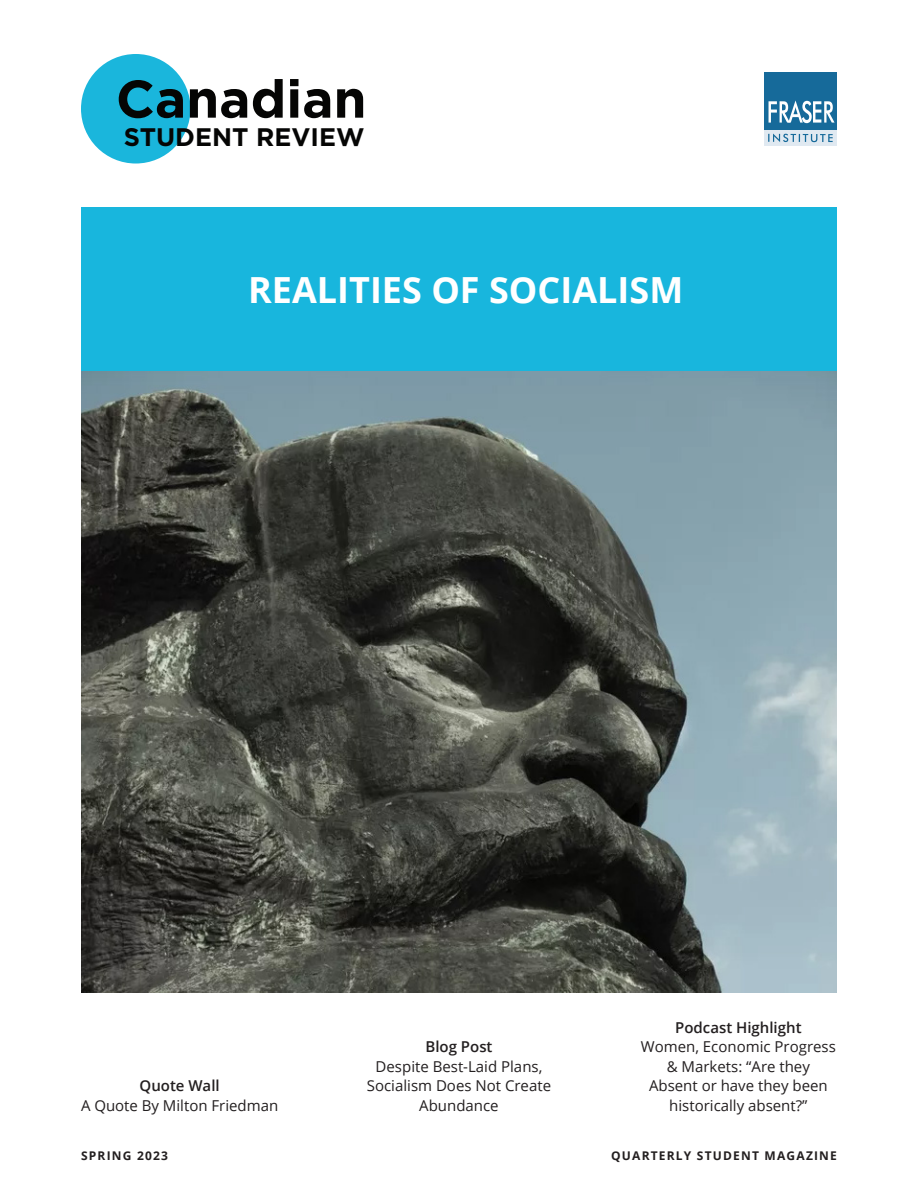
<style>
.page{position:relative;width:918px;height:1188px;background:#fff}
.page>*{position:absolute;margin:0;border:0;box-sizing:border-box;transform-origin:0 0}
.t1{font:700 52.95px "Gotham";color:#050504}
.t2{font:700 36px "Open Sans";color:#fff}
.t3{font:700 25.35px "Gotham";color:#050504}
.t4{font:15px/19.5px "Open Sans";color:#231f20;text-align:center}
.t5{font:700 12px "Open Sans";letter-spacing:.1em;color:#231f20}
.s1{font-weight:600}
</style>
<div class="page">
<div style="left:81px;top:54px;width:110px;height:110px;background:#1ab6dc;border-radius:50%"></div>
<img style="left:81px;top:371px;width:756px;height:622px">
<div style="left:81px;top:207px;width:756px;height:164px;background:#18b6dd"></div>
<div style="left:764px;top:73px;width:73px;height:73px;background:#e0e9f1"></div>
<div style="left:764px;top:73px;width:73px;height:57px;background:#166a9a"></div>
<svg style="left:769px;top:100px;width:66px;height:23px"></svg>
<svg style="left:768px;top:134px;width:65px;height:8px"></svg>
<p class="t1" style="left:116px;top:64px;width:252px">Canadian</p>
<p class="t3" style="left:124px;top:121px;width:242px">STUDENT REVIEW</p>
<p class="t2" style="left:248px;top:264px;width:437px">REALITIES OF SOCIALISM</p>
<p class="t4" style="left:81px;top:1076px;width:199px"><span class="s1">Quote Wall<br></span>A Quote By Milton Friedman</p>
<p class="t4" style="left:367px;top:1037px;width:186px"><span class="s1">Blog Post<br></span>Despite Best-Laid Plans,<br>Socialism Does Not Create<br>Abundance</p>
<p class="t4" style="left:641px;top:1017px;width:196px"><span class="s1">Podcast Highlight<br></span>Women, Economic Progress &amp; Markets: “Are they<br>Absent or have they been historically absent?”</p>
<p class="t5" style="left:81px;top:1147px;width:89px">SPRING 2023</p>
<p class="t5" style="left:611px;top:1147px;width:227px">QUARTERLY STUDENT MAGAZINE</p>
</div>
